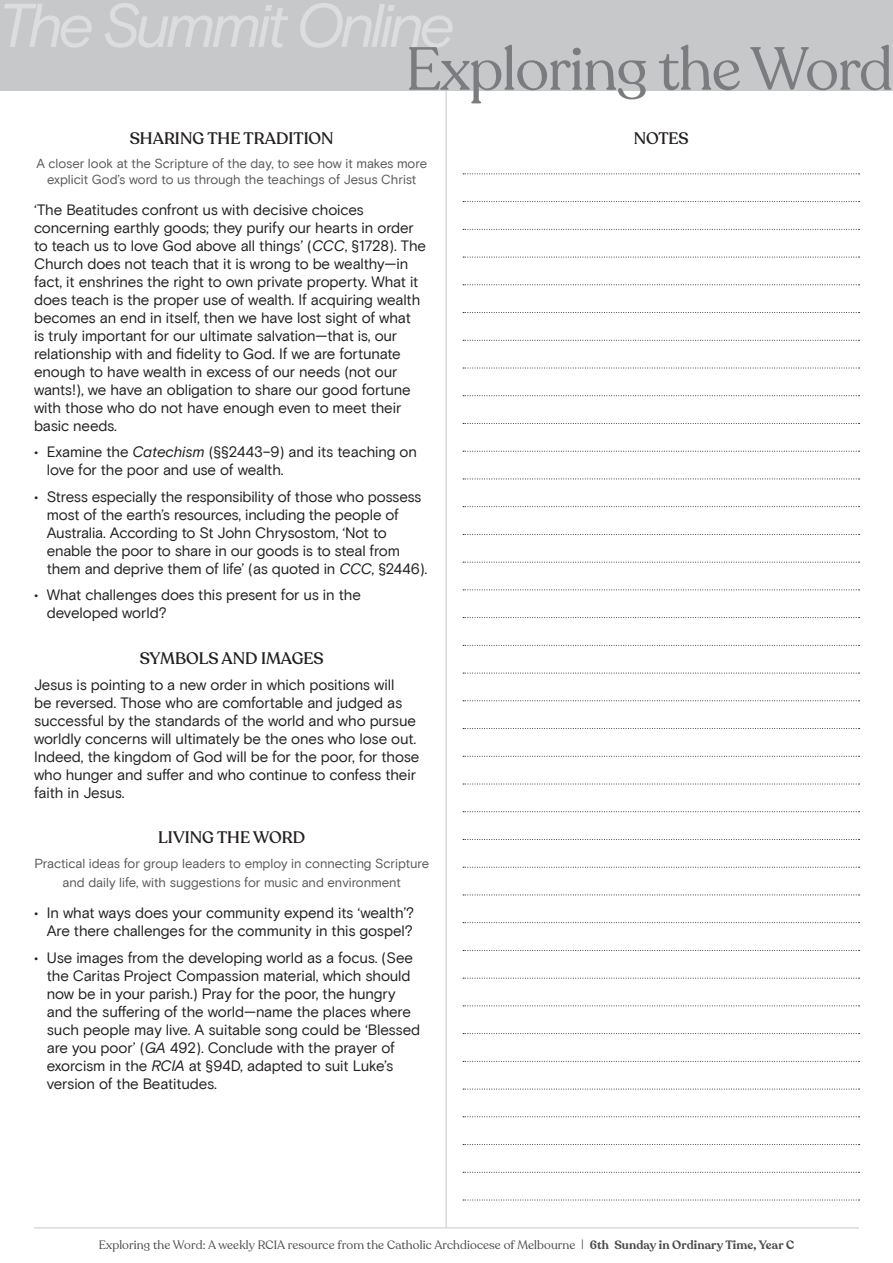
<style>
.page{position:relative;width:893px;height:1263px;background:#fff}
.page>*{position:absolute;margin:0;border:0;box-sizing:border-box;transform-origin:0 0}
.t1{font:italic 61.5px "Basis Grotesque Pro";letter-spacing:-.07em;color:#dcdddf}
.t2{font:60px "Recoleta";letter-spacing:-.02em;color:#7a7c7f}
.A_head{font:500 16.5px "Recoleta";color:#231f20}
.body_text{font:15px/18px "Basis Grotesque Pro";letter-spacing:-.01em;color:#231f20}
.bullet_list_1{font:15px/18px "Basis Grotesque Pro";letter-spacing:-.01em;color:#231f20}
.tagline{font:13.05px/15.6px "Basis Grotesque Pro";letter-spacing:-.005em;color:#57585a;text-align:center}
.t3{font:12px "Recoleta";letter-spacing:.01em;color:#4b4c4d}
.s1{font-style:italic}
.s2{font-weight:600}
</style>
<div class="page">
<div style="left:0;top:0;width:893px;height:90px;background:#c7c8ca"></div>
<hr style="left:446px;top:81px;width:1px;height:1146px;background:#c7c8ca">
<hr style="left:34px;top:1227px;width:825px;height:1px;background:#c7c8ca">
<svg style="left:463px;top:479px;width:397px;height:1px"></svg>
<svg style="left:463px;top:451px;width:397px;height:1px"></svg>
<svg style="left:463px;top:423px;width:397px;height:1px"></svg>
<svg style="left:463px;top:395px;width:397px;height:1px"></svg>
<svg style="left:463px;top:368px;width:397px;height:1px"></svg>
<svg style="left:463px;top:340px;width:397px;height:1px"></svg>
<svg style="left:463px;top:312px;width:397px;height:1px"></svg>
<svg style="left:463px;top:284px;width:397px;height:1px"></svg>
<svg style="left:463px;top:257px;width:397px;height:1px"></svg>
<svg style="left:463px;top:229px;width:397px;height:1px"></svg>
<svg style="left:463px;top:201px;width:397px;height:1px"></svg>
<svg style="left:463px;top:173px;width:397px;height:1px"></svg>
<svg style="left:463px;top:506px;width:397px;height:1px"></svg>
<svg style="left:463px;top:534px;width:397px;height:1px"></svg>
<svg style="left:463px;top:562px;width:397px;height:1px"></svg>
<svg style="left:463px;top:589px;width:397px;height:1px"></svg>
<svg style="left:463px;top:617px;width:397px;height:1px"></svg>
<svg style="left:463px;top:645px;width:397px;height:1px"></svg>
<svg style="left:463px;top:673px;width:397px;height:1px"></svg>
<svg style="left:463px;top:700px;width:397px;height:1px"></svg>
<svg style="left:463px;top:728px;width:397px;height:1px"></svg>
<svg style="left:463px;top:756px;width:397px;height:1px"></svg>
<svg style="left:463px;top:784px;width:397px;height:1px"></svg>
<svg style="left:463px;top:811px;width:397px;height:1px"></svg>
<svg style="left:463px;top:839px;width:397px;height:1px"></svg>
<svg style="left:463px;top:867px;width:397px;height:1px"></svg>
<svg style="left:463px;top:894px;width:397px;height:1px"></svg>
<svg style="left:463px;top:922px;width:397px;height:1px"></svg>
<svg style="left:463px;top:950px;width:397px;height:1px"></svg>
<svg style="left:463px;top:978px;width:397px;height:1px"></svg>
<svg style="left:463px;top:1005px;width:397px;height:1px"></svg>
<svg style="left:463px;top:1033px;width:397px;height:1px"></svg>
<svg style="left:463px;top:1061px;width:397px;height:1px"></svg>
<svg style="left:463px;top:1089px;width:397px;height:1px"></svg>
<svg style="left:463px;top:1116px;width:397px;height:1px"></svg>
<svg style="left:463px;top:1144px;width:397px;height:1px"></svg>
<svg style="left:463px;top:1172px;width:397px;height:1px"></svg>
<svg style="left:463px;top:1199px;width:397px;height:1px"></svg>
<h1 class="t1" style="left:-2px;top:-11px;width:458px">The Summit Online</h1>
<h2 class="t2" style="left:405px;top:32px;width:489px">Exploring the Word</h2>
<p class="A_head" style="left:130px;top:128px;width:205px">SHARING THE TRADITION</p>
<p class="tagline" style="left:36px;top:156px;width:392px">A closer look at the Scripture of the day, to see how it makes more explicit God’s word to us through the teachings of Jesus Christ</p>
<p class="body_text" style="left:34px;top:201px;width:394px">‘The Beatitudes confront us with decisive choices concerning earthly goods; they purify our hearts in order to teach us to love God above all things’ (<span class="s1">CCC</span>, §1728). The Church does not teach that it is wrong to be wealthy—in fact, it enshrines the right to own private property. What it does teach is the proper use of wealth. If acquiring wealth becomes an end in itself, then we have lost sight of what<br>is truly important for our ultimate salvation—that is, our relationship with and fidelity to God. If we are fortunate enough to have wealth in excess of our needs (not our wants!), we have an obligation to share our good fortune with those who do not have enough even to meet their basic needs.</p>
<p class="bullet_list_1" style="left:47px;top:443px;width:372px;text-indent:-13px">• Examine the <span class="s1">Catechism</span> (§§2443–9) and its teaching on love for the poor and use of wealth.</p>
<p class="bullet_list_1" style="left:47px;top:488px;width:382px;text-indent:-13px">• Stress especially the responsibility of those who possess most of the earth’s resources, including the people of Australia. According to St John Chrysostom, ‘Not to enable the poor to share in our goods is to steal from them and deprive them of life’ (as quoted in <span class="s1">CCC</span>, §2446).</p>
<p class="bullet_list_1" style="left:47px;top:586px;width:316px;text-indent:-13px">• What challenges does this present for us in the developed world?</p>
<p class="A_head" style="left:140px;top:648px;width:186px">SYMBOLS AND IMAGES</p>
<p class="body_text" style="left:34px;top:676px;width:387px">Jesus is pointing to a new order in which positions will<br>be reversed. Those who are comfortable and judged as successful by the standards of the world and who pursue worldly concerns will ultimately be the ones who lose out.<br>Indeed, the kingdom of God will be for the poor, for those who hunger and suffer and who continue to confess their faith in Jesus.</p>
<p class="A_head" style="left:158px;top:827px;width:148px">LIVING THE WORD</p>
<p class="tagline" style="left:34px;top:853px;width:396px;line-height:19.8px">Practical ideas for group leaders to employ in connecting Scripture and daily life, with suggestions for music and environment</p>
<p class="bullet_list_1" style="left:34px;top:904px;width:382px;text-align:right">• In what ways does your community expend its ‘wealth’?<br>Are there challenges for the community in this gospel?</p>
<p class="bullet_list_1" style="left:47px;top:949px;width:375px;text-indent:-13px">• Use images from the developing world as a focus. (See the Caritas Project Compassion material, which should now be in your parish.) Pray for the poor, the hungry and the suffering of the world—name the places where such people may live. A suitable song could be ‘Blessed are you poor’ (<span class="s1">GA</span> 492). Conclude with the prayer of exorcism in the <span class="s1">RCIA</span> at §94D, adapted to suit Luke’s version of the Beatitudes.</p>
<p class="A_head" style="left:634px;top:128px;width:57px">NOTES</p>
<p class="t3" style="left:99px;top:1238px;width:697px">Exploring the Word: A weekly RCIA resource from the Catholic Archdiocese of Melbourne | <span class="s2">6th Sunday in Ordinary Time, Year C</span></p>
</div>
